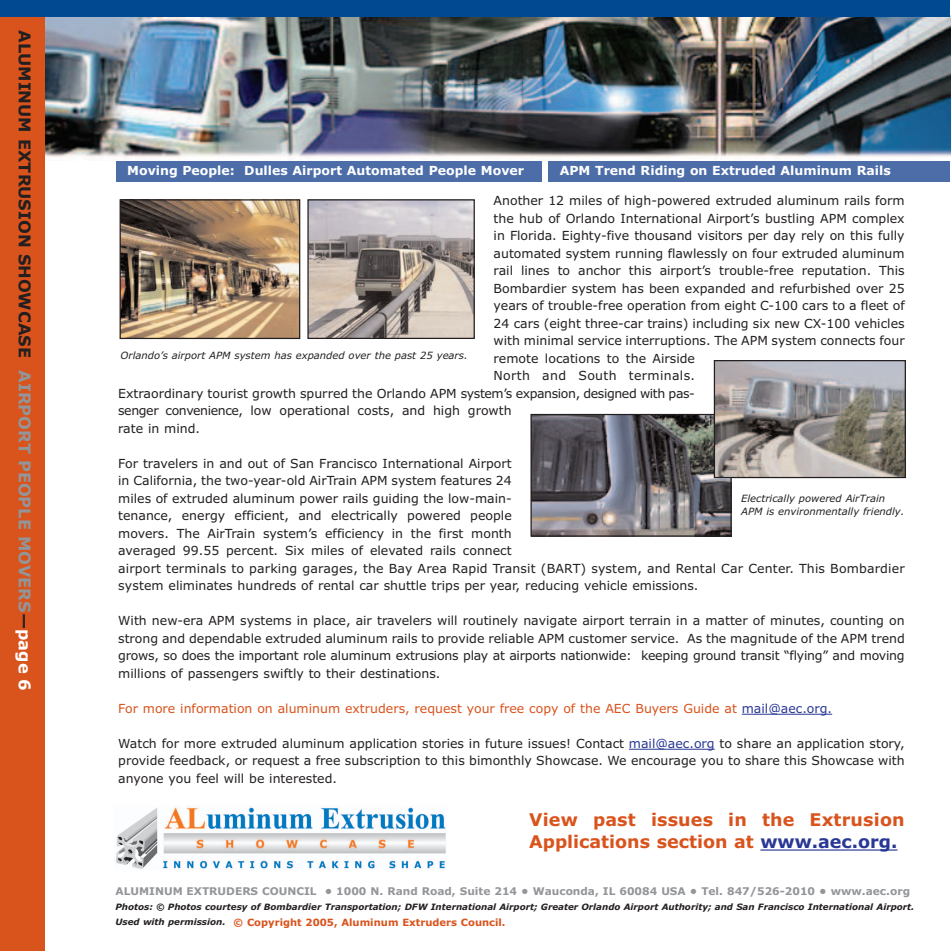
<style>
.page{position:relative;width:951px;height:951px;background:#fff}
.page>*{position:absolute;margin:0;border:0;box-sizing:border-box;transform-origin:0 0}
.t1{font:700 17.5px/22.5px "Verdana";color:#d9531c}
.t2{font:700 16.25px "Verdana";color:#231f20}
.t3{font:12.5px/17.5px "Verdana";color:#231f20;text-align:justify}
.t4{font:12.5px "Verdana";color:#d9531c}
.t5{font:700 12.5px "Verdana";color:#fff}
.t6{font:12.5px "Verdana";letter-spacing:.025em;color:#231f20}
.t7{font:700 10.62px "Verdana";color:#939598}
.t8{font:italic 10px/12.5px "Verdana";color:#231f20}
.t9{font:700 10px "Verdana";color:#d9531c}
.t10{font:italic 700 8.75px/15px "Verdana";color:#231f20}
.s1{color:#939598}
.s2{color:#fff}
.s3{color:#293795}
</style>
<div class="page">
<img style="left:44px;top:17px;width:905px;height:143px">
<div style="left:0;top:0;width:44px;height:950px;background:#d9531c"></div>
<div style="left:0;top:0;width:949px;height:17px;background:#014a91"></div>
<hr style="left:741px;top:714px;width:90px;height:1px;background:#293795">
<hr style="left:628px;top:749px;width:86px;height:1px;background:#293795">
<img style="left:116px;top:807px;width:330px;height:62px">
<div style="left:117px;top:161px;width:424px;height:20px;background:#4c6da8"></div>
<div style="left:548px;top:161px;width:401px;height:20px;background:#4c6da8"></div>
<img style="left:121px;top:201px;width:177px;height:136px">
<div style="left:119px;top:199px;width:181px;height:140px;border:1px solid #231f20"></div>
<img style="left:309px;top:201px;width:163px;height:136px">
<div style="left:307px;top:199px;width:167px;height:140px;border:1px solid #231f20"></div>
<img style="left:532px;top:416px;width:197px;height:119px">
<div style="left:530px;top:414px;width:201px;height:123px;border:1px solid #231f20"></div>
<img style="left:715px;top:362px;width:188px;height:114px">
<div style="left:713px;top:360px;width:192px;height:118px;border:1px solid #231f20"></div>
<hr style="left:760px;top:849px;width:137px;height:2px;background:#293795">
<h2 class="t2" style="left:34px;top:30px;width:662px;rotate:90deg">ALUMINUM EXTRUSION SHOWCASE <span class="s1">AIRPORT PEOPLE MOVERS</span>—<span class="s2">page 6</span></h2>
<p class="t5" style="left:127px;top:163px;width:398px">Moving People: Dulles Airport Automated People Mover</p>
<p class="t5" style="left:559px;top:163px;width:332px">APM Trend Riding on Extruded Aluminum Rails</p>
<p class="t3" style="left:493px;top:192px;width:412px">Another 12 miles of high-powered extruded aluminum rails form</p>
<p class="t3" style="left:493px;top:210px;width:412px">the hub of Orlando International Airport’s bustling APM complex</p>
<p class="t3" style="left:493px;top:227px;width:412px">in Florida. Eighty-five thousand visitors per day rely on this fully</p>
<p class="t3" style="left:493px;top:245px;width:412px">automated system running flawlessly on four extruded aluminum</p>
<p class="t3" style="left:493px;top:262px;width:412px">rail lines to anchor this airport’s trouble-free reputation. This</p>
<p class="t3" style="left:493px;top:280px;width:412px">Bombardier system has been expanded and refurbished over 25</p>
<p class="t3" style="left:493px;top:297px;width:412px">years of trouble-free operation from eight C-100 cars to a fleet of</p>
<p class="t3" style="left:493px;top:315px;width:412px">24 cars (eight three-car trains) including six new CX-100 vehicles</p>
<p class="t3" style="left:493px;top:332px;width:412px">with minimal service interruptions. The APM system connects four</p>
<p class="t3" style="left:493px;top:350px;width:203px">remote locations to the Airside</p>
<p class="t6" style="left:493px;top:369px;width:203px">North and South terminals.</p>
<p class="t3" style="left:118px;top:385px;width:578px">Extraordinary tourist growth spurred the Orlando APM system’s expansion, designed with pas-</p>
<p class="t3" style="left:118px;top:402px;width:395px">senger convenience, low operational costs, and high growth</p>
<p class="t3" style="left:118px;top:420px;width:83px">rate in mind.</p>
<p class="t3" style="left:118px;top:455px;width:787px;text-align:left">For travelers in and out of San Francisco International Airport<br>in California, the two-year-old AirTrain APM system features 24<br>miles of extruded aluminum power rails guiding the low-main-<br>tenance, energy efficient, and electrically powered people<br>movers. The AirTrain system’s efficiency in the first month<br>averaged 99.55 percent. Six miles of elevated rails connect<br>airport terminals to parking garages, the Bay Area Rapid Transit (BART) system, and Rental Car Center. This Bombardier system eliminates hundreds of rental car shuttle trips per year, reducing vehicle emissions.</p>
<p class="t3" style="left:118px;top:612px;width:787px">With new-era APM systems in place, air travelers will routinely navigate airport terrain in a matter of minutes, counting on strong and dependable extruded aluminum rails to provide reliable APM customer service. As the magnitude of the APM trend grows, so does the important role aluminum extrusions play at airports nationwide: keeping ground transit “flying” and moving millions of passengers swiftly to their destinations.</p>
<p class="t4" style="left:118px;top:701px;width:715px">For more information on aluminum extruders, request your free copy of the AEC Buyers Guide at <span class="s3">mail@aec.org.</span></p>
<p class="t3" style="left:118px;top:735px;width:787px">Watch for more extruded aluminum application stories in future issues! Contact <span class="s3">mail@aec.org</span> to share an application story, provide feedback, or request a free subscription to this bimonthly Showcase. We encourage you to share this Showcase with anyone you feel will be interested.</p>
<p class="t8" style="left:120px;top:349px;width:348px">Orlando’s airport APM system has expanded over the past 25 years.</p>
<p class="t8" style="left:740px;top:492px;width:165px">Electrically powered AirTrain<br>APM is environmentally friendly.</p>
<h1 class="t1" style="left:529px;top:808px;width:377px">View past issues in the Extrusion<br>Applications section at <span class="s3">www.aec.org.</span></h1>
<p class="t7" style="left:115px;top:885px;width:795px">ALUMINUM EXTRUDERS COUNCIL • 1000 N. Rand Road, Suite 214 • Wauconda, IL 60084 USA • Tel. 847/526-2010 • www.aec.org</p>
<p class="t10" style="left:115px;top:900px;width:799px">Photos: © Photos courtesy of Bombardier Transportation; DFW International Airport; Greater Orlando Airport Authority; and San Francisco International Airport.<br>Used with permission.</p>
<p class="t9" style="left:233px;top:917px;width:273px">© Copyright 2005, Aluminum Extruders Council.</p>
</div>
